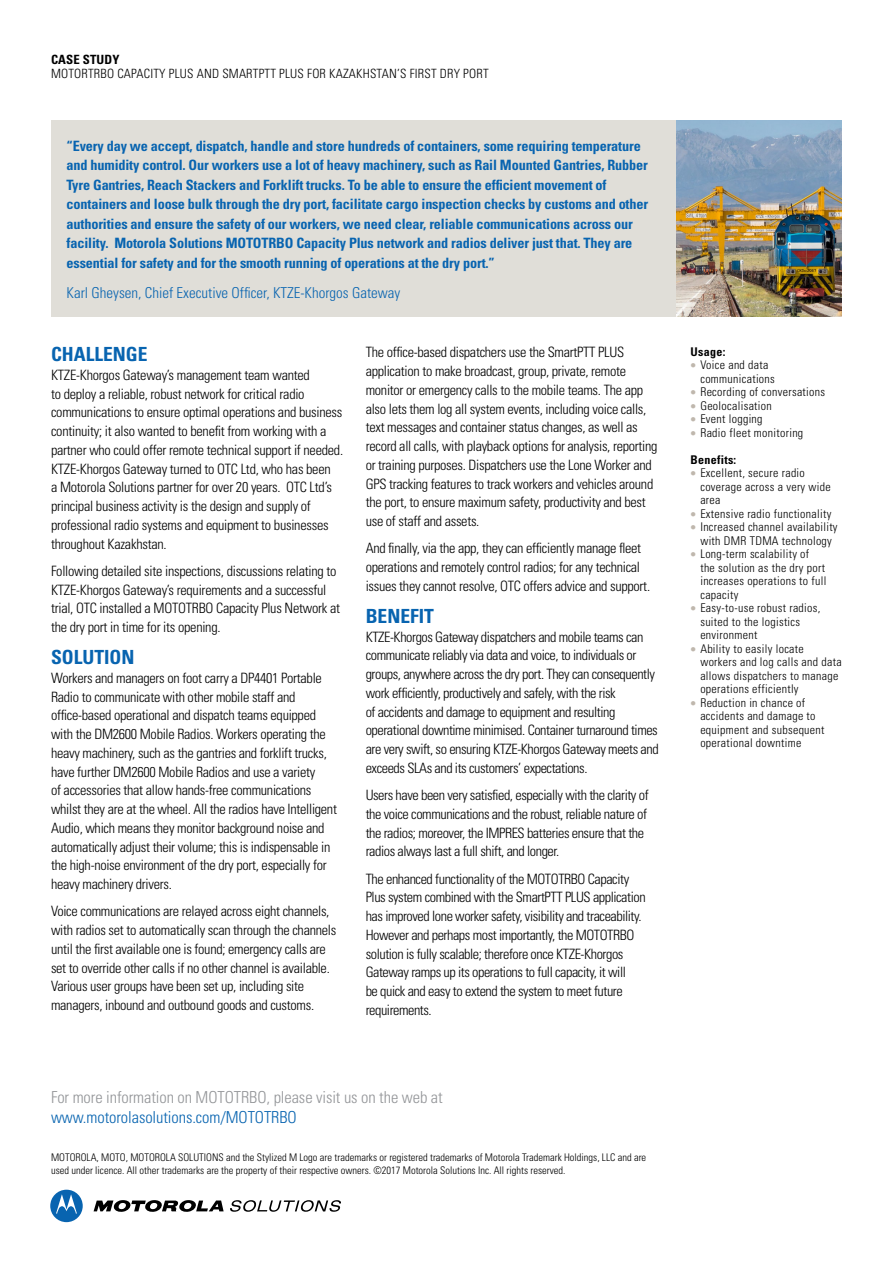
<style>
.page{position:relative;width:893px;height:1263px;background:#fff}
.page>*{position:absolute;margin:0;border:0;box-sizing:border-box;transform-origin:0 0}
.t1{font:700 condensed 19.5px "Univers LT Std";color:#0864b0}
.t2{font:300 condensed 16.5px "Univers LT Std";letter-spacing:-.005em;color:#939598}
.t3{font:300 condensed 16.5px "Univers LT Std";letter-spacing:-.005em;color:#0864b0}
.t4{font:300 condensed 15px "Univers LT Std";color:#0864b0}
.t5{font:300 condensed 14.25px/18.8px "Univers LT Std";letter-spacing:-.02em;color:#000}
.t6{font:700 condensed 14.25px/19.5px "Univers LT Std";letter-spacing:-.01em;color:#0864b0}
.t7{font:300 condensed 12.75px "Univers LT Std";letter-spacing:.015em;color:#000}
.t8{font:700 condensed 12.75px "Univers LT Std";letter-spacing:.01em;color:#000}
.t9{font:300 condensed 12px/13.5px "Univers LT Std";letter-spacing:.025em;color:#000}
.t10{font:700 condensed 12px "Univers LT Std";letter-spacing:.025em;color:#000}
.t11{font:300 condensed 10.5px/12.6px "Univers LT Std";color:#000}
.s1{color:#bfb7ad}
</style>
<div class="page">
<div style="left:51px;top:120px;width:625px;height:197px;background:#e0ded8"></div>
<img style="left:676px;top:120px;width:166px;height:197px">
<svg style="left:94px;top:1200px;width:130px;height:12px"></svg>
<svg style="left:50px;top:1190px;width:33px;height:32px"></svg>
<svg style="left:230px;top:1200px;width:111px;height:12px"></svg>
<p class="t8" style="left:51px;top:52px;width:70px">CASE STUDY</p>
<p class="t7" style="left:51px;top:65px;width:439px">MOTORTRBO CAPACITY PLUS AND SMARTPTT PLUS FOR KAZAKHSTAN’S FIRST DRY PORT</p>
<p class="t6" style="left:67px;top:136px;width:583px">“Every day we accept, dispatch, handle and store hundreds of containers, some requiring temperature and humidity control. Our workers use a lot of heavy machinery, such as Rail Mounted Gantries, Rubber Tyre Gantries, Reach Stackers and Forklift trucks. To be able to ensure the efficient movement of containers and loose bulk through the dry port, facilitate cargo inspection checks by customs and other authorities and ensure the safety of our workers, we need clear, reliable communications across our facility. Motorola Solutions MOTOTRBO Capacity Plus network and radios deliver just that. They are essential for safety and for the smooth running of operations at the dry port.”</p>
<p class="t4" style="left:67px;top:284px;width:335px">Karl Gheysen, Chief Executive Officer, KTZE-Khorgos Gateway</p>
<h1 class="t1" style="left:51px;top:342px;width:98px">CHALLENGE</h1>
<p class="t5" style="left:51px;top:365px;width:294px">KTZE-Khorgos Gateway’s management team wanted<br>to deploy a reliable, robust network for critical radio communications to ensure optimal operations and business continuity; it also wanted to benefit from working with a partner who could offer remote technical support if needed.<br>KTZE-Khorgos Gateway turned to OTC Ltd, who has been<br>a Motorola Solutions partner for over 20 years. OTC Ltd’s principal business activity is the design and supply of professional radio systems and equipment to businesses throughout Kazakhstan.</p>
<p class="t5" style="left:51px;top:561px;width:291px">Following detailed site inspections, discussions relating to KTZE-Khorgos Gateway’s requirements and a successful trial, OTC installed a MOTOTRBO Capacity Plus Network at the dry port in time for its opening.</p>
<h1 class="t1" style="left:51px;top:645px;width:85px">SOLUTION</h1>
<p class="t5" style="left:51px;top:668px;width:287px">Workers and managers on foot carry a DP4401 Portable Radio to communicate with other mobile staff and office-based operational and dispatch teams equipped with the DM2600 Mobile Radios. Workers operating the heavy machinery, such as the gantries and forklift trucks, have further DM2600 Mobile Radios and use a variety<br>of accessories that allow hands-free communications whilst they are at the wheel. All the radios have Intelligent Audio, which means they monitor background noise and automatically adjust their volume; this is indispensable in the high-noise environment of the dry port, especially for heavy machinery drivers.</p>
<p class="t5" style="left:51px;top:902px;width:287px">Voice communications are relayed across eight channels, with radios set to automatically scan through the channels until the first available one is found; emergency calls are set to override other calls if no other channel is available.<br>Various user groups have been set up, including site managers, inbound and outbound goods and customs.</p>
<p class="t5" style="left:366px;top:343px;width:293px">The office-based dispatchers use the SmartPTT PLUS application to make broadcast, group, private, remote monitor or emergency calls to the mobile teams. The app also lets them log all system events, including voice calls, text messages and container status changes, as well as record all calls, with playback options for analysis, reporting or training purposes. Dispatchers use the Lone Worker and GPS tracking features to track workers and vehicles around the port, to ensure maximum safety, productivity and best use of staff and assets.</p>
<p class="t5" style="left:366px;top:539px;width:286px">And finally, via the app, they can efficiently manage fleet operations and remotely control radios; for any technical issues they cannot resolve, OTC offers advice and support.</p>
<h1 class="t1" style="left:366px;top:604px;width:70px">BENEFIT</h1>
<p class="t5" style="left:366px;top:627px;width:294px">KTZE-Khorgos Gateway dispatchers and mobile teams can communicate reliably via data and voice, to individuals or groups, anywhere across the dry port. They can consequently work efficiently, productively and safely, with the risk<br>of accidents and damage to equipment and resulting operational downtime minimised. Container turnaround times are very swift, so ensuring KTZE-Khorgos Gateway meets and exceeds SLAs and its customers’ expectations.</p>
<p class="t5" style="left:366px;top:786px;width:284px">Users have been very satisfied, especially with the clarity of the voice communications and the robust, reliable nature of the radios; moreover, the IMPRES batteries ensure that the radios always last a full shift, and longer.</p>
<p class="t5" style="left:366px;top:869px;width:281px">The enhanced functionality of the MOTOTRBO Capacity Plus system combined with the SmartPTT PLUS application has improved lone worker safety, visibility and traceability.<br>However and perhaps most importantly, the MOTOTRBO solution is fully scalable; therefore once KTZE-Khorgos Gateway ramps up its operations to full capacity, it will<br>be quick and easy to extend the system to meet future requirements.</p>
<p class="t2" style="left:51px;top:1087px;width:393px">For more information on MOTOTRBO, please visit us on the web at</p>
<p class="t3" style="left:51px;top:1107px;width:247px">www.motorolasolutions.com/MOTOTRBO</p>
<p class="t11" style="left:51px;top:1151px;width:597px">MOTOROLA, MOTO, MOTOROLA SOLUTIONS and the Stylized M Logo are trademarks or registered trademarks of Motorola Trademark Holdings, LLC and are used under licence. All other trademarks are the property of their respective owners. ©2017 Motorola Solutions Inc. All rights reserved.</p>
<p class="t10" style="left:691px;top:344px;width:36px">Usage:</p>
<p class="t9" style="left:700px;top:358px;width:76px;text-indent:-10px"><span class="s1">●</span> Voice and data communications</p>
<p class="t9" style="left:691px;top:385px;width:136px"><span class="s1">●</span> Recording of conversations</p>
<p class="t9" style="left:691px;top:399px;width:83px"><span class="s1">●</span> Geolocalisation</p>
<p class="t9" style="left:691px;top:412px;width:74px"><span class="s1">●</span> Event logging</p>
<p class="t9" style="left:691px;top:426px;width:114px"><span class="s1">●</span> Radio fleet monitoring</p>
<p class="t10" style="left:691px;top:452px;width:47px">Benefits:</p>
<p class="t9" style="left:700px;top:466px;width:132px;text-indent:-10px"><span class="s1">●</span> Excellent, secure radio coverage across a very wide area</p>
<p class="t9" style="left:691px;top:507px;width:142px"><span class="s1">●</span> Extensive radio functionality</p>
<p class="t9" style="left:691px;top:520px;width:149px;text-align:center"><span class="s1">●</span> Increased channel availability with DMR TDMA technology</p>
<p class="t9" style="left:700px;top:547px;width:128px;text-indent:-10px"><span class="s1">●</span> Long-term scalability of the solution as the dry port increases operations to full capacity</p>
<p class="t9" style="left:700px;top:601px;width:122px;text-indent:-10px"><span class="s1">●</span> Easy-to-use robust radios, suited to the logistics environment</p>
<p class="t9" style="left:700px;top:642px;width:143px;text-indent:-10px"><span class="s1">●</span> Ability to easily locate workers and log calls and data allows dispatchers to manage operations efficiently</p>
<p class="t9" style="left:700px;top:696px;width:126px;text-indent:-10px"><span class="s1">●</span> Reduction in chance of accidents and damage to equipment and subsequent operational downtime</p>
</div>
